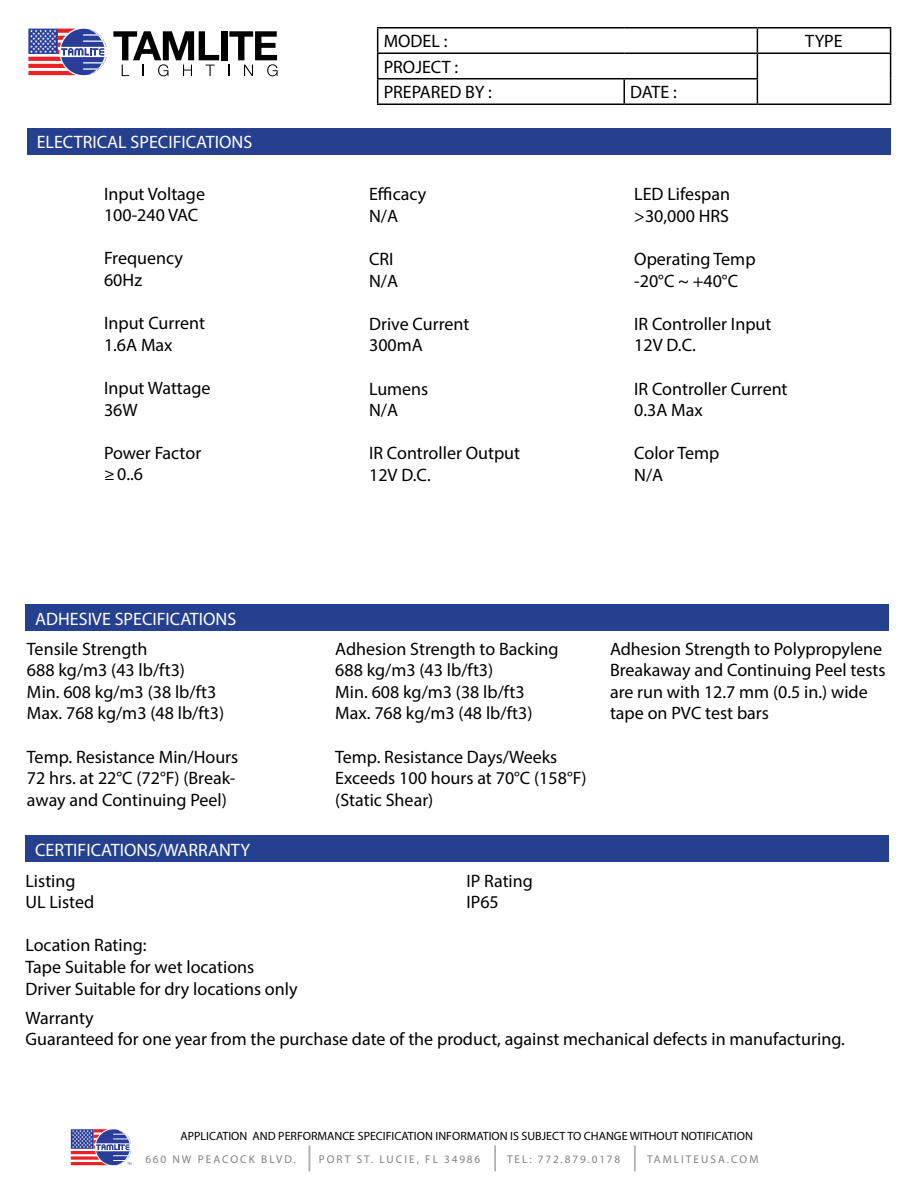
<style>
.page{position:relative;width:918px;height:1188px;background:#fff}
.page>*{position:absolute;margin:0;border:0;box-sizing:border-box;transform-origin:0 0}
.t1{font:18px/21.6px "Myriad Pro";color:#000}
.t2{font:18px "Myriad Pro";color:#fff}
.t3{font:12px "Myriad Pro";color:#000}
.t4{font:11.25px "Myriad Pro";letter-spacing:.18em;color:#808285}
.t5{font:11.25px "Myriad Pro";letter-spacing:.16em;color:#808285}
</style>
<div class="page">
<svg style="left:634px;top:1146px;width:2px;height:25px"></svg>
<svg style="left:309px;top:1146px;width:2px;height:25px"></svg>
<svg style="left:495px;top:1146px;width:1px;height:25px"></svg>
<svg style="left:70px;top:1129px;width:44px;height:37px"></svg>
<svg style="left:71px;top:1129px;width:60px;height:36px"></svg>
<hr style="left:377px;top:27px;width:247px;height:1px;background:#000">
<hr style="left:624px;top:27px;width:133px;height:1px;background:#000">
<hr style="left:757px;top:27px;width:134px;height:1px;background:#000">
<hr style="left:377px;top:52px;width:247px;height:2px;background:#000">
<hr style="left:624px;top:52px;width:133px;height:2px;background:#000">
<hr style="left:757px;top:52px;width:134px;height:2px;background:#000">
<hr style="left:377px;top:78px;width:247px;height:2px;background:#000">
<svg style="left:377px;top:28px;width:1px;height:76px"></svg>
<hr style="left:624px;top:78px;width:134px;height:2px;background:#000">
<hr style="left:623px;top:80px;width:2px;height:24px;background:#000">
<svg style="left:757px;top:28px;width:1px;height:76px"></svg>
<svg style="left:890px;top:28px;width:1px;height:76px"></svg>
<hr style="left:377px;top:104px;width:247px;height:1px;background:#000">
<hr style="left:624px;top:104px;width:133px;height:1px;background:#000">
<hr style="left:757px;top:104px;width:134px;height:1px;background:#000">
<div style="left:27px;top:129px;width:864px;height:26px;background:#25408f"></div>
<div style="left:221px;top:31px;width:7px;height:29px;background:#000"></div>
<svg style="left:113px;top:31px;width:106px;height:45px"></svg>
<svg style="left:228px;top:31px;width:50px;height:45px"></svg>
<svg style="left:28px;top:28px;width:57px;height:48px"></svg>
<svg style="left:28px;top:29px;width:79px;height:46px"></svg>
<div style="left:26px;top:604px;width:864px;height:27px;background:#25408f"></div>
<div style="left:26px;top:836px;width:864px;height:26px;background:#25408f"></div>
<p class="t2" style="left:37px;top:131px;width:217px">ELECTRICAL SPECIFICATIONS</p>
<p class="t1" style="left:104px;top:182px;width:103px">Input Voltage<br>100-240 VAC</p>
<p class="t1" style="left:104px;top:247px;width:80px">Frequency<br>60Hz</p>
<p class="t1" style="left:104px;top:312px;width:103px">Input Current<br>1.6A Max</p>
<p class="t1" style="left:104px;top:377px;width:108px">Input Wattage<br>36W</p>
<p class="t1" style="left:104px;top:442px;width:99px">Power Factor ≥ 0..6</p>
<p class="t2" style="left:35px;top:608px;width:203px">ADHESIVE SPECIFICATIONS</p>
<p class="t1" style="left:27px;top:637px;width:199px">Tensile Strength<br>688 kg/m3 (43 lb/ft3)<br>Min. 608 kg/m3 (38 lb/ft3<br>Max. 768 kg/m3 (48 lb/ft3)</p>
<p class="t1" style="left:27px;top:745px;width:213px">Temp. Resistance Min/Hours<br>72 hrs. at 22°C (72°F) (Break&shy;away and Continuing Peel)</p>
<p class="t1" style="left:384px;top:30px;width:65px">MODEL :</p>
<p class="t1" style="left:805px;top:30px;width:39px">TYPE</p>
<p class="t1" style="left:384px;top:54px;width:110px;line-height:25.5px">PROJECT :<br>PREPARED BY :</p>
<p class="t1" style="left:630px;top:81px;width:48px">DATE :</p>
<p class="t1" style="left:369px;top:183px;width:59px">Efficacy<br>N/A</p>
<p class="t1" style="left:369px;top:248px;width:31px">CRI<br>N/A</p>
<p class="t1" style="left:369px;top:313px;width:102px">Drive Current<br>300mA</p>
<p class="t1" style="left:369px;top:377px;width:61px">Lumens<br>N/A</p>
<p class="t1" style="left:369px;top:442px;width:153px">IR Controller Output<br>12V D.C.</p>
<p class="t1" style="left:634px;top:183px;width:97px">LED Lifespan &gt;30,000 HRS</p>
<p class="t1" style="left:634px;top:248px;width:123px">Operating Temp -20°C ~ +40°C</p>
<p class="t1" style="left:634px;top:313px;width:139px">IR Controller Input<br>12V D.C.</p>
<p class="t1" style="left:634px;top:377px;width:155px">IR Controller Current<br>0.3A Max</p>
<p class="t1" style="left:634px;top:442px;width:87px">Color Temp<br>N/A</p>
<p class="t1" style="left:335px;top:637px;width:225px">Adhesion Strength to Backing<br>688 kg/m3 (43 lb/ft3)<br>Min. 608 kg/m3 (38 lb/ft3<br>Max. 768 kg/m3 (48 lb/ft3)</p>
<p class="t1" style="left:335px;top:745px;width:253px">Temp. Resistance Days/Weeks<br>Exceeds 100 hours at 70°C (158°F) (Static Shear)</p>
<p class="t1" style="left:610px;top:637px;width:277px">Adhesion Strength to Polypropylene<br>Breakaway and Continuing Peel tests are run with 12.7 mm (0.5 in.) wide tape on PVC test bars</p>
<p class="t2" style="left:35px;top:839px;width:216px">CERTIFICATIONS/WARRANTY</p>
<p class="t1" style="left:26px;top:869px;width:70px">Listing<br>UL Listed</p>
<p class="t1" style="left:26px;top:934px;width:274px">Location Rating:<br>Tape Suitable for wet locations<br>Driver Suitable for dry locations only</p>
<p class="t1" style="left:26px;top:1007px;width:821px">Warranty<br>Guaranteed for one year from the purchase date of the product, against mechanical defects in manufacturing.</p>
<p class="t1" style="left:466px;top:869px;width:68px">IP Rating<br>IP65</p>
<p class="t3" style="left:180px;top:1129px;width:574px">APPLICATION AND PERFORMANCE SPECIFICATION INFORMATION IS SUBJECT TO CHANGE WITHOUT NOTIFICATION</p>
<p class="t4" style="left:145px;top:1152px;width:152px">660 NW PEACOCK BLVD.</p>
<p class="t4" style="left:319px;top:1152px;width:163px">PORT ST. LUCIE, FL 34986</p>
<p class="t5" style="left:507px;top:1152px;width:115px">TEL: 772.879.0178</p>
<p class="t4" style="left:647px;top:1152px;width:113px">TAMLITEUSA.COM</p>
</div>
